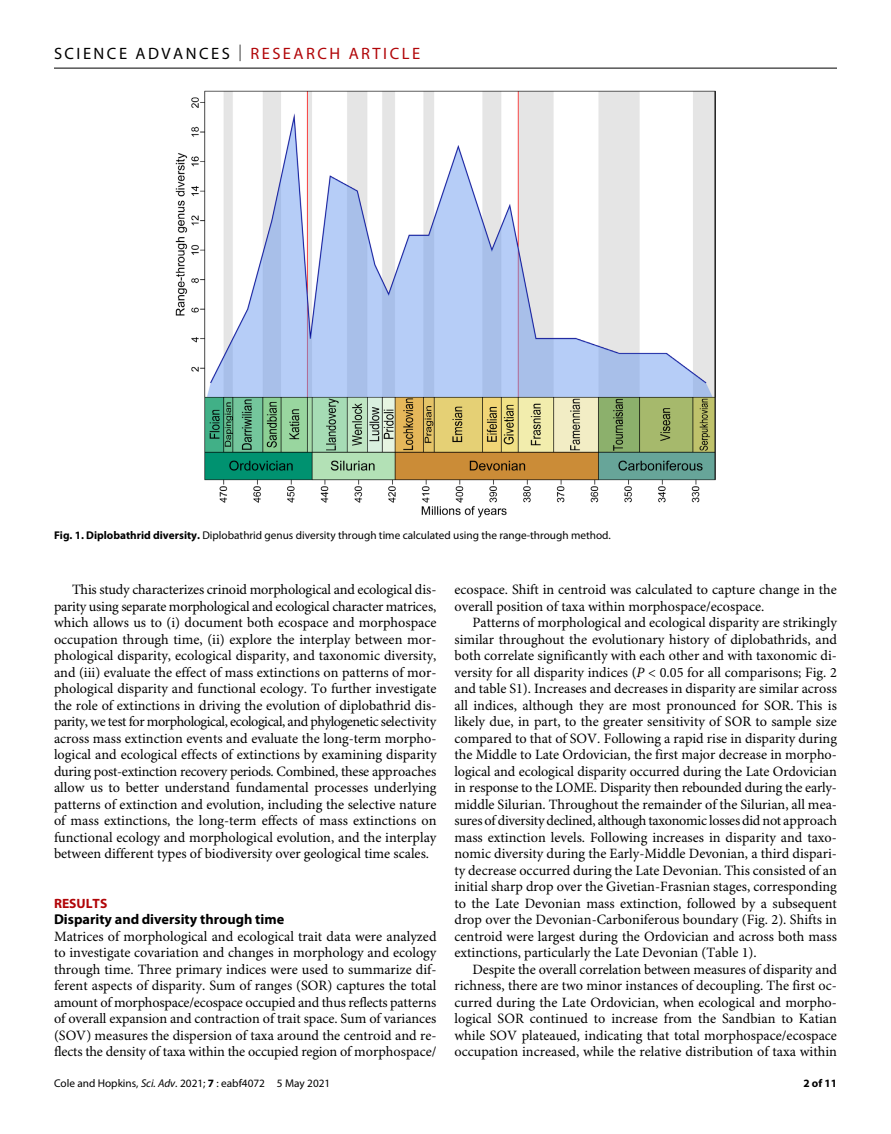
<style>
.page{position:relative;width:891px;height:1134px;background:#fff}
.page>*{position:absolute;margin:0;border:0;box-sizing:border-box;transform-origin:0 0}
.t1{font:16.5px "Myriad Pro";letter-spacing:.15em;color:#000}
.t2{font:14.25px/16.5px "Minion Pro";color:#000;text-align:justify}
.t3{font:700 14.25px "Myriad Pro";color:#000}
.t4{font:700 13.5px "Myriad Pro";color:#b10508}
.t5{font:11.25px "Myriad Pro";color:#000}
.t6{font:700 11.25px "Myriad Pro";color:#000}
.s1{font-weight:300}
.s2{color:#b10508}
.s3{font-weight:700}
.s4{font-style:italic}
</style>
<div class="page">
<hr style="left:54px;top:68px;width:783px;height:1px;background:#000">
<img style="left:176px;top:90px;width:540px;height:428px">
<p class="t1" style="left:54px;top:40px;width:368px">SCIENCE ADVANCES <span class="s1">|</span> <span class="s2">RESEARCH ARTICLE</span></p>
<p class="t5" style="left:54px;top:526px;width:558px"><span class="s3">Fig. 1. Diplobathrid diversity.</span> Diplobathrid genus diversity through time calculated using the range-through method.</p>
<p class="t2" style="left:54px;top:583px;width:384px;text-indent:18px">This study characterizes crinoid morphological and ecological dis&shy;parity using separate morphological and ecological character matrices, which allows us to (i) document both ecospace and morphospace occupation through time, (ii) explore the interplay between mor&shy;phological disparity, ecological disparity, and taxonomic diversity, and (iii) evaluate the effect of mass extinctions on patterns of mor&shy;phological disparity and functional ecology. To further investigate the role of extinctions in driving the evolution of diplobathrid dis&shy;parity, we test for morphological, ecological, and phylogenetic selectivity across mass extinction events and evaluate the long-term morpho&shy;logical and ecological effects of extinctions by examining disparity during post-extinction recovery periods. Combined, these approaches allow us to better understand fundamental processes underlying patterns of extinction and evolution, including the selective nature of mass extinctions, the long-term effects of mass extinctions on functional ecology and morphological evolution, and the interplay between different types of biodiversity over geological time scales.</p>
<p class="t4" style="left:54px;top:892px;width:55px">RESULTS</p>
<p class="t3" style="left:54px;top:908px;width:232px">Disparity and diversity through time</p>
<p class="t2" style="left:54px;top:929px;width:384px">Matrices of morphological and ecological trait data were analyzed to investigate covariation and changes in morphology and ecology through time. Three primary indices were used to summarize dif&shy;ferent aspects of disparity. Sum of ranges (SOR) captures the total amount of morphospace/ecospace occupied and thus reflects patterns of overall expansion and contraction of trait space. Sum of variances (SOV) measures the dispersion of taxa around the centroid and re&shy;flects the density of taxa within the occupied region of morphospace/</p>
<p class="t5" style="left:54px;top:1074px;width:278px">Cole and Hopkins, <span class="s4">Sci. Adv.</span> 2021; <span class="s3">7</span> : eabf4072 5 May 2021</p>
<p class="t2" style="left:454px;top:583px;width:384px">ecospace. Shift in centroid was calculated to capture change in the overall position of taxa within morphospace/ecospace.</p>
<p class="t2" style="left:454px;top:616px;width:384px;text-indent:18px">Patterns of morphological and ecological disparity are strikingly similar throughout the evolutionary history of diplobathrids, and both correlate significantly with each other and with taxonomic di&shy;versity for all disparity indices (<span class="s4">P</span> &lt; 0.05 for all comparisons; Fig. 2 and table S1). Increases and decreases in disparity are similar across all indices, although they are most pronounced for SOR. This is likely due, in part, to the greater sensitivity of SOR to sample size compared to that of SOV. Following a rapid rise in disparity during the Middle to Late Ordovician, the first major decrease in morpho&shy;logical and ecological disparity occurred during the Late Ordovician in response to the LOME. Disparity then rebounded during the early&shy;middle Silurian. Throughout the remainder of the Silurian, all mea&shy;sures of diversity declined, although taxonomic losses did not approach mass extinction levels. Following increases in disparity and taxo&shy;nomic diversity during the Early-Middle Devonian, a third dispari&shy;ty decrease occurred during the Late Devonian. This consisted of an initial sharp drop over the Givetian-Frasnian stages, corresponding to the Late Devonian mass extinction, followed by a subsequent drop over the Devonian-Carboniferous boundary (Fig. 2). Shifts in centroid were largest during the Ordovician and across both mass extinctions, particularly the Late Devonian (Table 1).</p>
<p class="t2" style="left:454px;top:962px;width:384px;text-indent:18px">Despite the overall correlation between measures of disparity and richness, there are two minor instances of decoupling. The first oc&shy;curred during the Late Ordovician, when ecological and morpho&shy;logical SOR continued to increase from the Sandbian to Katian while SOV plateaued, indicating that total morphospace/ecospace occupation increased, while the relative distribution of taxa within</p>
<p class="t6" style="left:803px;top:1074px;width:35px">2 of 11</p>
</div>
